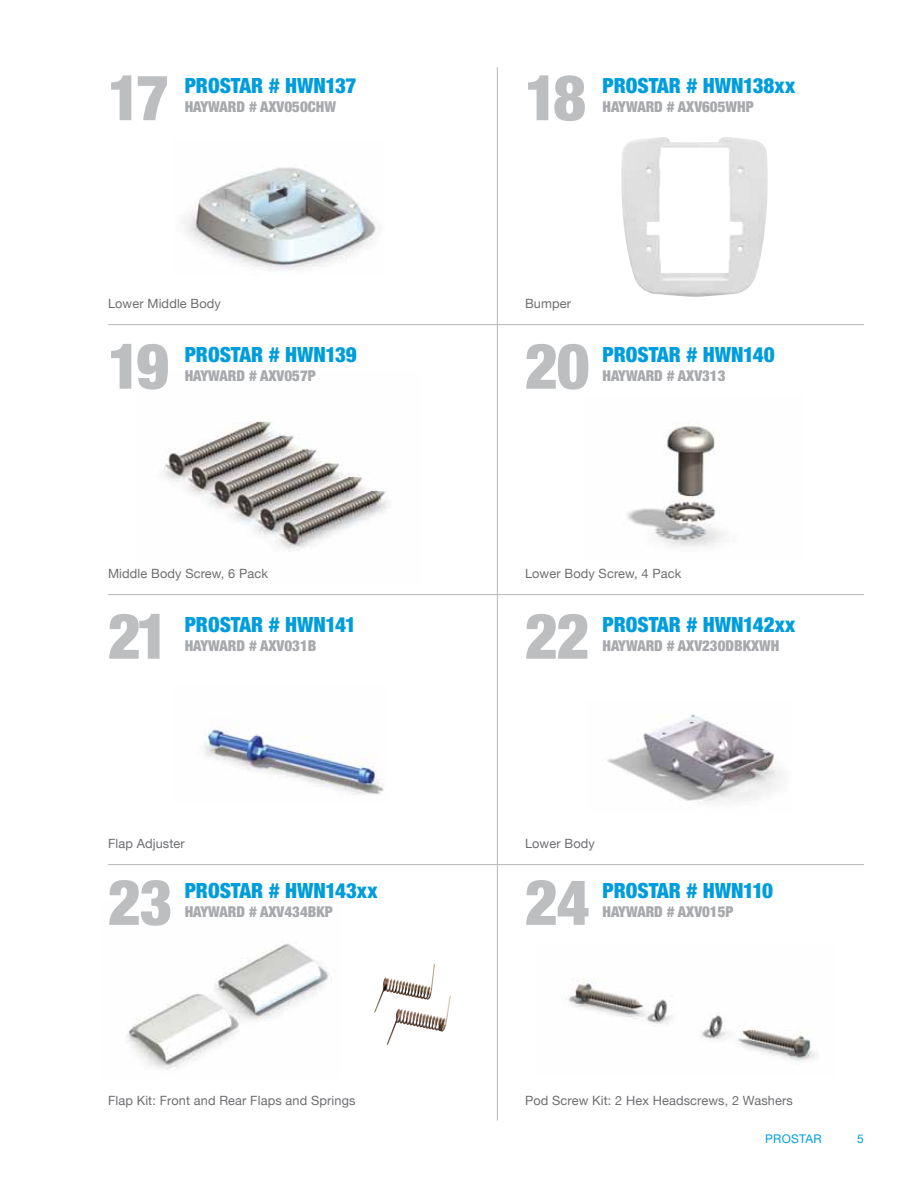
<style>
.page{position:relative;width:918px;height:1188px;background:#fff}
.page>*{position:absolute;margin:0;border:0;box-sizing:border-box;transform-origin:0 0}
.t1{font:900 condensed 63.3px "Helvetica Neue";letter-spacing:-.045em;color:#bcbec0}
.t2{font:900 condensed 21px "Helvetica Neue";color:#009ddc}
.t3{font:900 condensed 15px "Helvetica Neue";color:#a7a9ac}
.t4{font:12.75px "Helvetica Neue";letter-spacing:.01em;color:#6d6e71}
.t5{font:12px "Helvetica Neue";letter-spacing:.025em;color:#009ddc}
</style>
<div class="page">
<img style="left:127px;top:943px;width:202px;height:127px">
<img style="left:163px;top:421px;width:225px;height:130px">
<hr style="left:497px;top:68px;width:1px;height:1052px;background:#bcbec0">
<hr style="left:108px;top:324px;width:756px;height:1px;background:#bcbec0">
<hr style="left:108px;top:594px;width:756px;height:1px;background:#bcbec0">
<hr style="left:108px;top:864px;width:756px;height:1px;background:#bcbec0">
<img style="left:183px;top:167px;width:193px;height:103px">
<img style="left:204px;top:722px;width:180px;height:73px">
<img style="left:374px;top:964px;width:60px;height:49px">
<img style="left:621px;top:137px;width:147px;height:160px">
<img style="left:627px;top:423px;width:97px;height:124px">
<img style="left:607px;top:714px;width:175px;height:87px">
<img style="left:568px;top:978px;width:249px;height:84px">
<h1 class="t1" style="left:108px;top:59px;width:63px">17</h1>
<h2 class="t2" style="left:185px;top:73px;width:173px">PROSTAR # HWN137</h2>
<p class="t3" style="left:185px;top:98px;width:153px">HAYWARD # AXV050CHW</p>
<h1 class="t1" style="left:525px;top:59px;width:63px">18</h1>
<h2 class="t2" style="left:602px;top:73px;width:194px">PROSTAR # HWN138xx</h2>
<p class="t3" style="left:602px;top:98px;width:153px">HAYWARD # AXV605WHP</p>
<p class="t4" style="left:108px;top:296px;width:115px">Lower Middle Body</p>
<p class="t4" style="left:525px;top:296px;width:47px">Bumper</p>
<h1 class="t1" style="left:108px;top:327px;width:63px">19</h1>
<h2 class="t2" style="left:185px;top:342px;width:173px">PROSTAR # HWN139</h2>
<p class="t3" style="left:185px;top:366px;width:133px">HAYWARD # AXV057P</p>
<h1 class="t1" style="left:525px;top:327px;width:66px">20</h1>
<h2 class="t2" style="left:602px;top:342px;width:174px">PROSTAR # HWN140</h2>
<p class="t3" style="left:602px;top:366px;width:125px">HAYWARD # AXV313</p>
<p class="t4" style="left:108px;top:566px;width:162px">Middle Body Screw, 6 Pack</p>
<p class="t4" style="left:525px;top:566px;width:158px">Lower Body Screw, 4 Pack</p>
<h1 class="t1" style="left:108px;top:597px;width:63px">21</h1>
<h2 class="t2" style="left:185px;top:612px;width:173px">PROSTAR # HWN141</h2>
<p class="t3" style="left:185px;top:636px;width:133px">HAYWARD # AXV031B</p>
<h1 class="t1" style="left:525px;top:597px;width:66px">22</h1>
<h2 class="t2" style="left:602px;top:612px;width:194px">PROSTAR # HWN142xx</h2>
<p class="t3" style="left:602px;top:636px;width:178px">HAYWARD # AXV230DBKXWH</p>
<p class="t4" style="left:108px;top:836px;width:78px">Flap Adjuster</p>
<p class="t4" style="left:525px;top:836px;width:71px">Lower Body</p>
<h1 class="t1" style="left:108px;top:863px;width:66px">23</h1>
<h2 class="t2" style="left:185px;top:878px;width:194px">PROSTAR # HWN143xx</h2>
<p class="t3" style="left:185px;top:902px;width:150px">HAYWARD # AXV434BKP</p>
<h1 class="t1" style="left:525px;top:863px;width:66px">24</h1>
<h2 class="t2" style="left:602px;top:878px;width:172px">PROSTAR # HWN110</h2>
<p class="t3" style="left:602px;top:902px;width:133px">HAYWARD # AXV015P</p>
<p class="t4" style="left:108px;top:1093px;width:249px">Flap Kit: Front and Rear Flaps and Springs</p>
<p class="t4" style="left:525px;top:1093px;width:269px">Pod Screw Kit: 2 Hex Headscrews, 2 Washers</p>
<p class="t5" style="left:765px;top:1132px;width:58px">PROSTAR</p>
<p class="t5" style="left:857px;top:1132px;width:8px">5</p>
</div>
